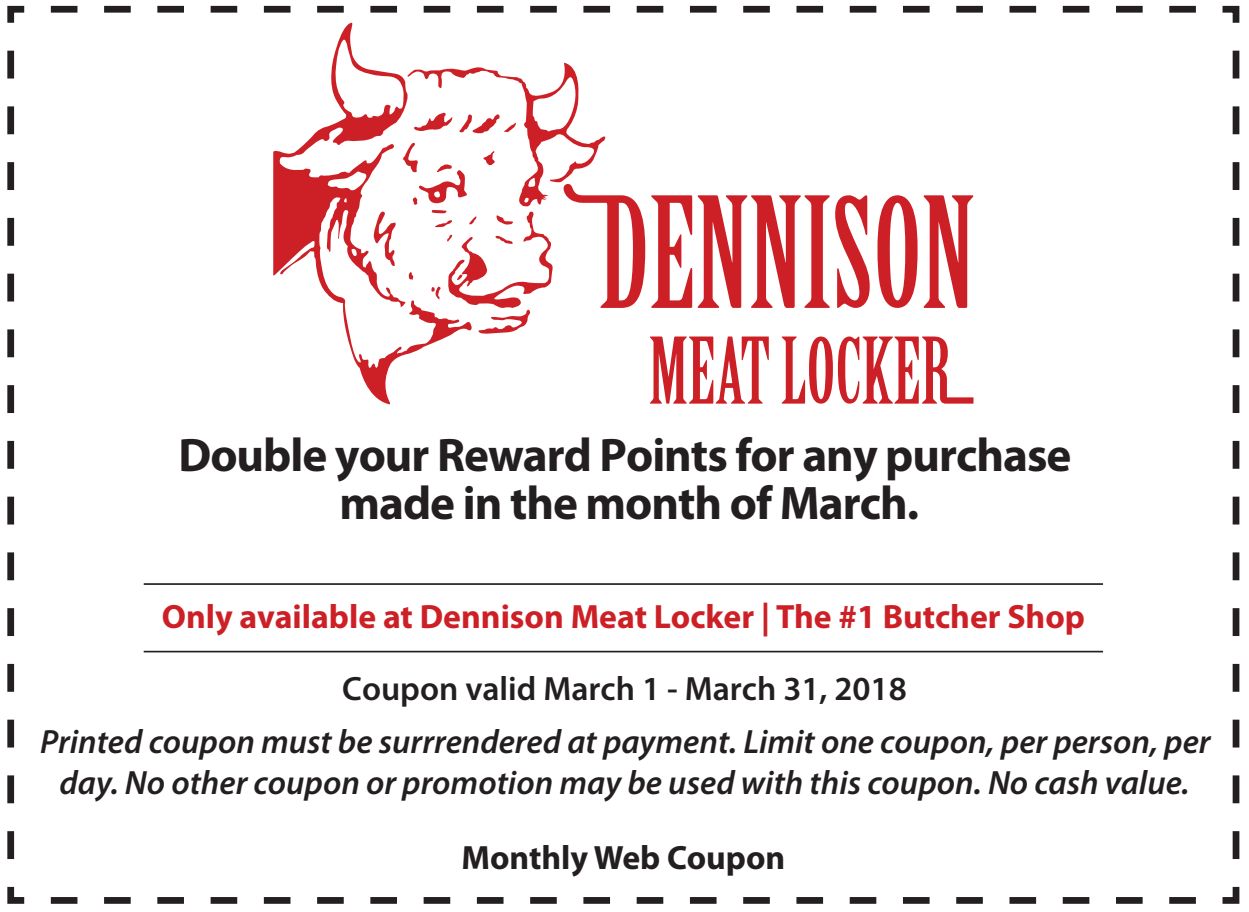
<style>
.page{position:relative;width:1249px;height:912px;background:#fff}
.page>*{position:absolute;margin:0;border:0;box-sizing:border-box;transform-origin:0 0}
.t1{font:700 47.25px/47.2px "Myriad Pro";letter-spacing:-.02em;color:#231f20;text-align:center}
.t2{font:italic 600 33.75px/40.5px "Myriad Pro";color:#231f20;text-align:center}
.t3{font:700 33.75px "Myriad Pro";color:#cd2026}
.t4{font:600 33.75px "Myriad Pro";color:#231f20}
.t5{font:700 33.75px "Myriad Pro";color:#231f20}
</style>
<div class="page">
<svg style="left:1222px;top:886px;width:18px;height:18px"></svg>
<svg style="left:50px;top:897px;width:1146px;height:6px"></svg>
<svg style="left:7px;top:886px;width:18px;height:18px"></svg>
<svg style="left:7px;top:50px;width:7px;height:808px"></svg>
<svg style="left:7px;top:5px;width:18px;height:18px"></svg>
<svg style="left:51px;top:6px;width:1145px;height:7px"></svg>
<svg style="left:1222px;top:5px;width:18px;height:18px"></svg>
<svg style="left:1232px;top:51px;width:7px;height:808px"></svg>
<svg style="left:273px;top:23px;width:117px;height:381px"></svg>
<svg style="left:372px;top:63px;width:601px;height:340px"></svg>
<hr style="left:144px;top:583px;width:959px;height:1px;background:#231f20">
<hr style="left:144px;top:650px;width:959px;height:2px;background:#231f20">
<h1 class="t1" style="left:178px;top:430px;width:894px">Double your Reward Points for any purchase made in the month of March.</h1>
<p class="t3" style="left:162px;top:594px;width:925px">Only available at Dennison Meat Locker | The #1 Butcher Shop</p>
<p class="t4" style="left:342px;top:667px;width:566px">Coupon valid March 1 - March 31, 2018</p>
<p class="t2" style="left:40px;top:720px;width:1172px">Printed coupon must be surrrendered at payment. Limit one coupon, per person, per day. No other coupon or promotion may be used with this coupon. No cash value.</p>
<p class="t5" style="left:461px;top:835px;width:325px">Monthly Web Coupon</p>
</div>
